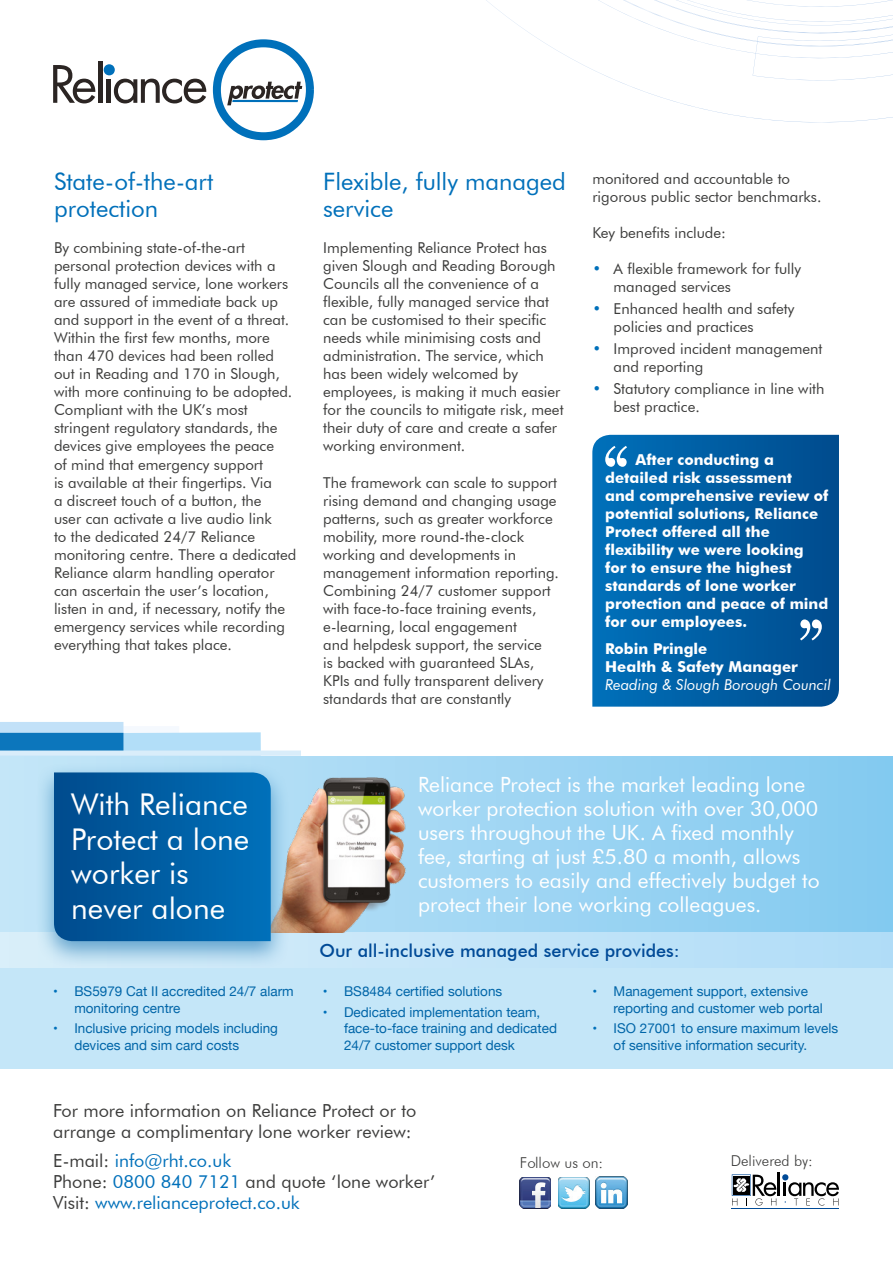
<style>
.page{position:relative;width:893px;height:1263px;background:#fff}
.page>*{position:absolute;margin:0;border:0;box-sizing:border-box;transform-origin:0 0}
.t1{font:30px/34.5px "Futura BT";color:#fff}
.t2{font:24px/27px "Futura BT";color:#0070ba}
.t3{font:21px/24px "Futura BT";color:#fff}
.t4{font:18px/21px "Futura BT";color:#0070ba}
.t5{font:18px/21px "Futura BT";color:#3c3c3b}
.t6{font:500 18px "Futura BT";color:#004a97}
.t7{font:15px/18px "Futura BT";color:#3c3c3b}
.t8{font:700 15px/18px "Futura BT";color:#fff}
.t9{font:italic 15px "Futura BT";color:#fff}
.t10{font:300 15px "Futura BT";color:#3c3c3b}
.t11{font:13.5px/16.5px "Helvetica Neue";color:#0065a8}
.s1{color:#0070ba}
.s2{color:#3c3c3b}
</style>
<div class="page">
<svg style="left:598px;top:0;width:295px;height:82px"></svg>
<svg style="left:53px;top:65px;width:42px;height:38px"></svg>
<hr style="left:98px;top:61px;width:4px;height:42px;background:#2b2523">
<svg style="left:104px;top:39px;width:210px;height:101px"></svg>
<hr style="left:232px;top:100px;width:66px;height:2px;background:#0070ba">
<svg style="left:592px;top:435px;width:247px;height:272px;background:#015ea3"></svg>
<svg style="left:605px;top:446px;width:22px;height:21px"></svg>
<svg style="left:800px;top:619px;width:22px;height:21px"></svg>
<div style="left:0;top:750px;width:301px;height:6px;background:#d9edfa"></div>
<svg style="left:292px;top:757px;width:601px;height:176px;background:#95d1f2"></svg>
<svg style="left:0;top:933px;width:893px;height:36px;background:#bfe3f8"></svg>
<div style="left:0;top:969px;width:893px;height:100px;background:#c4e6f8"></div>
<img style="left:596px;top:1177px;width:32px;height:32px">
<img style="left:558px;top:1177px;width:31px;height:31px">
<img style="left:520px;top:1177px;width:31px;height:31px">
<hr style="left:732px;top:1208px;width:107px;height:1px;background:#004a97">
<hr style="left:778px;top:1173px;width:2px;height:23px;background:#000">
<svg style="left:732px;top:1174px;width:44px;height:31px"></svg>
<svg style="left:782px;top:1174px;width:57px;height:31px"></svg>
<img style="left:292px;top:763px;width:138px;height:170px">
<div style="left:36px;top:762px;width:254px;height:207px;background:#0065a8;opacity:.54"></div>
<svg style="left:0;top:722px;width:292px;height:219px;background:#4c91c2"></svg>
<h2 class="t2" style="left:54px;top:168px;width:161px">State-of-the-art protection</h2>
<p class="t7" style="left:54px;top:239px;width:244px">By combining state-of-the-art personal protection devices with a fully managed service, lone workers are assured of immediate back up and support in the event of a threat.<br>Within the first few months, more than 470 devices had been rolled out in Reading and 170 in Slough, with more continuing to be adopted.<br>Compliant with the UK’s most stringent regulatory standards, the devices give employees the peace<br>of mind that emergency support<br>is available at their fingertips. Via<br>a discreet touch of a button, the<br>user can activate a live audio link<br>to the dedicated 24/7 Reliance monitoring centre. There a dedicated Reliance alarm handling operator can ascertain the user’s location, listen in and, if necessary, notify the emergency services while recording everything that takes place.</p>
<h2 class="t2" style="left:323px;top:168px;width:244px">Flexible, fully managed service</h2>
<p class="t7" style="left:323px;top:239px;width:242px">Implementing Reliance Protect has given Slough and Reading Borough Councils all the convenience of a flexible, fully managed service that can be customised to their specific needs while minimising costs and administration. The service, which has been widely welcomed by employees, is making it much easier for the councils to mitigate risk, meet their duty of care and create a safer working environment.</p>
<p class="t7" style="left:323px;top:473px;width:237px">The framework can scale to support rising demand and changing usage patterns, such as greater workforce mobility, more round-the-clock working and developments in management information reporting.<br>Combining 24/7 customer support with face-to-face training events, e-learning, local engagement<br>and helpdesk support, the service<br>is backed with guaranteed SLAs, KPIs and fully transparent delivery standards that are constantly</p>
<p class="t7" style="left:592px;top:169px;width:231px">monitored and accountable to rigorous public sector benchmarks.</p>
<p class="t7" style="left:592px;top:223px;width:135px">Key benefits include:</p>
<p class="t7" style="left:614px;top:259px;width:189px;text-indent:-21px"><span class="s1">•</span> A flexible framework for fully managed services</p>
<p class="t7" style="left:614px;top:299px;width:182px;text-indent:-21px"><span class="s1">•</span> Enhanced health and safety policies and practices</p>
<p class="t7" style="left:614px;top:340px;width:210px;text-indent:-21px"><span class="s1">•</span> Improved incident management and reporting</p>
<p class="t7" style="left:614px;top:380px;width:212px;text-indent:-21px"><span class="s1">•</span> Statutory compliance in line with best practice.</p>
<p class="t8" style="left:605px;top:451px;width:225px;text-indent:30px">After conducting a detailed risk assessment<br>and comprehensive review of potential solutions, Reliance<br>Protect offered all the flexibility we were looking for to ensure the highest standards of lone worker protection and peace of mind for our employees.</p>
<p class="t8" style="left:605px;top:639px;width:194px">Robin Pringle<br>Health &amp; Safety Manager</p>
<p class="t9" style="left:605px;top:675px;width:227px">Reading &amp; Slough Borough Council</p>
<h1 class="t1" style="left:71px;top:787px;width:179px">With Reliance<br>Protect a lone worker is never alone</h1>
<p class="t11" style="left:74px;top:984px;width:221px;text-indent:-21px"><span class="s1">•</span> BS5979 Cat II accredited 24/7 alarm monitoring centre</p>
<p class="t11" style="left:74px;top:1021px;width:205px;text-indent:-21px"><span class="s1">•</span> Inclusive pricing models including devices and sim card costs</p>
<p class="t3" style="left:418px;top:772px;width:403px">Reliance Protect is the market leading lone worker protection solution with over 30,000 users throughout the UK. A fixed monthly fee, starting at just £5.80 a month, allows customers to easily and effectively budget to protect their lone working colleagues.</p>
<p class="t6" style="left:319px;top:940px;width:362px">Our all-inclusive managed service provides:</p>
<p class="t11" style="left:323px;top:984px;width:181px"><span class="s1">•</span> BS8484 certified solutions</p>
<p class="t11" style="left:344px;top:1005px;width:215px;text-indent:-21px"><span class="s1">•</span> Dedicated implementation team, face-to-face training and dedicated<br>24/7 customer support desk</p>
<p class="t11" style="left:614px;top:984px;width:211px;text-indent:-21px"><span class="s1">•</span> Management support, extensive reporting and customer web portal</p>
<p class="t11" style="left:614px;top:1021px;width:226px;text-indent:-21px"><span class="s1">•</span> ISO 27001 to ensure maximum levels of sensitive information security.</p>
<p class="t5" style="left:53px;top:1100px;width:365px">For more information on Reliance Protect or to arrange a complimentary lone worker review:</p>
<p class="t4" style="left:53px;top:1150px;width:384px"><span class="s2">E-mail:</span> info@rht.co.uk<br><span class="s2">Phone:</span> 0800 840 7121 <span class="s2">and quote ‘lone worker’<br>Visit:</span> www.relianceprotect.co.uk</p>
<p class="t10" style="left:520px;top:1153px;width:85px">Follow us on:</p>
<p class="t10" style="left:731px;top:1151px;width:84px">Delivered by:</p>
</div>
